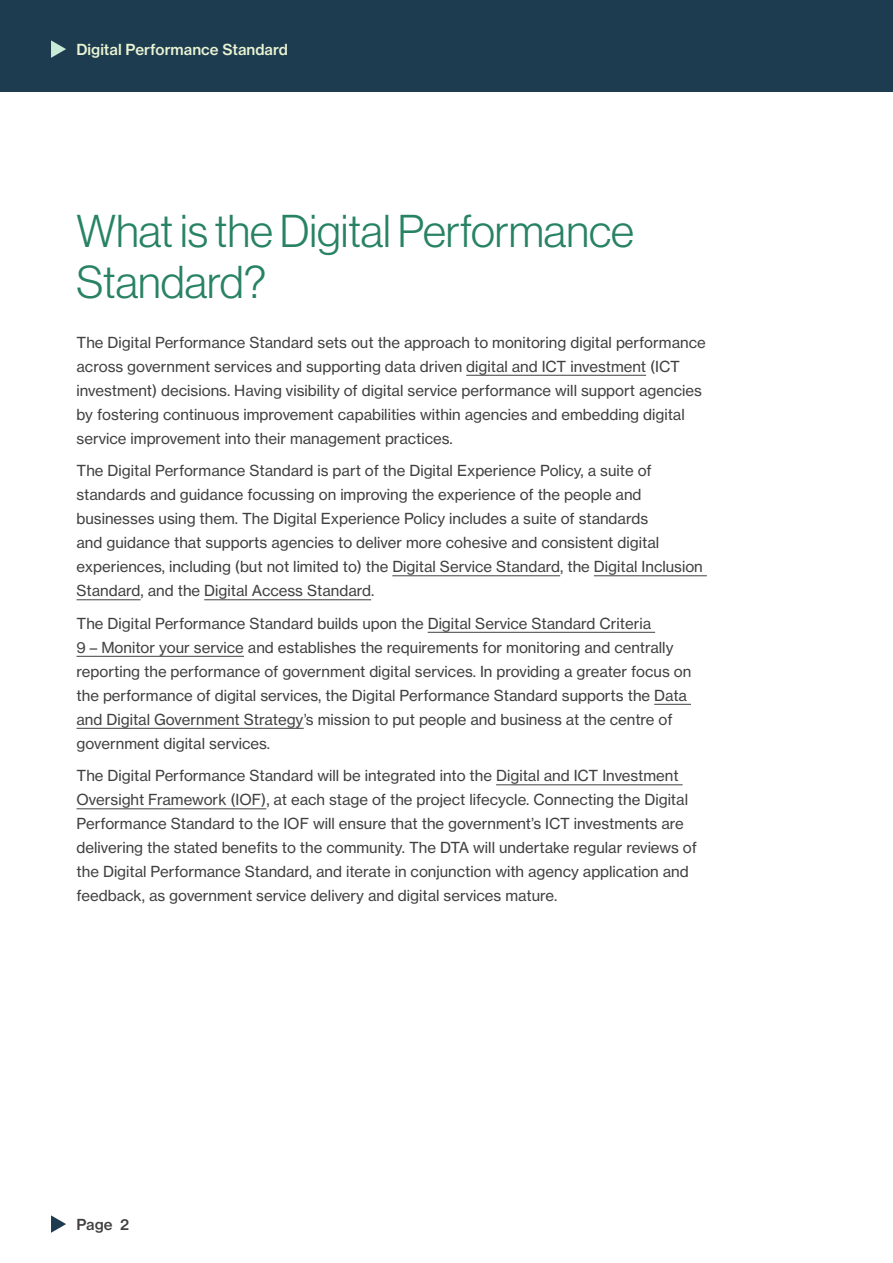
<style>
.page{position:relative;width:893px;height:1263px;background:#fff}
.page>*{position:absolute;margin:0;border:0;box-sizing:border-box;transform-origin:0 0}
.Heading_1{font:45px/51px "N Haas Grotesk DS Pro 45 Lt";color:#288264}
.t1{font:15px/24px "N Haas Grotesk TX Pro 55 Rg";color:#414141}
.t2{font:15px "N Haas Grotesk TX Pro 65 Md";color:#ebf5d4}
.t3{font:15px "N Haas Grotesk TX Pro 65 Md";color:#414141}
</style>
<div class="page">
<div style="left:0;top:0;width:893px;height:91px;background:#1e3c50"></div>
<hr style="left:466px;top:375px;width:180px;height:1px;background:#414141">
<hr style="left:392px;top:575px;width:168px;height:1px;background:#414141">
<hr style="left:594px;top:575px;width:113px;height:1px;background:#414141">
<hr style="left:77px;top:599px;width:64px;height:1px;background:#414141">
<hr style="left:204px;top:599px;width:167px;height:1px;background:#414141">
<hr style="left:428px;top:632px;width:227px;height:1px;background:#414141">
<hr style="left:77px;top:656px;width:167px;height:1px;background:#414141">
<hr style="left:654px;top:704px;width:37px;height:1px;background:#414141">
<hr style="left:77px;top:728px;width:227px;height:1px;background:#414141">
<hr style="left:496px;top:784px;width:187px;height:1px;background:#414141">
<hr style="left:77px;top:808px;width:189px;height:1px;background:#414141">
<svg style="left:51px;top:40px;width:15px;height:18px"></svg>
<svg style="left:51px;top:1215px;width:15px;height:18px"></svg>
<p class="t2" style="left:77px;top:40px;width:213px">Digital Performance Standard</p>
<h1 class="Heading_1" style="left:77px;top:206px;width:559px">What is the Digital Performance<br>Standard?</h1>
<p class="t1" style="left:77px;top:330px;width:631px">The Digital Performance Standard sets out the approach to monitoring digital performance across government services and supporting data driven digital and ICT investment (ICT investment) decisions. Having visibility of digital service performance will support agencies by fostering continuous improvement capabilities within agencies and embedding digital service improvement into their management practices.</p>
<p class="t1" style="left:77px;top:459px;width:628px">The Digital Performance Standard is part of the Digital Experience Policy, a suite of standards and guidance focussing on improving the experience of the people and businesses using them. The Digital Experience Policy includes a suite of standards<br>and guidance that supports agencies to deliver more cohesive and consistent digital experiences, including (but not limited to) the Digital Service Standard, the Digital Inclusion Standard, and the Digital Access Standard.</p>
<p class="t1" style="left:77px;top:611px;width:616px">The Digital Performance Standard builds upon the Digital Service Standard Criteria<br>9 – Monitor your service and establishes the requirements for monitoring and centrally reporting the performance of government digital services. In providing a greater focus on the performance of digital services, the Digital Performance Standard supports the Data and Digital Government Strategy’s mission to put people and business at the centre of government digital services.</p>
<p class="t1" style="left:77px;top:764px;width:622px">The Digital Performance Standard will be integrated into the Digital and ICT Investment Oversight Framework (IOF), at each stage of the project lifecycle. Connecting the Digital Performance Standard to the IOF will ensure that the government’s ICT investments are delivering the stated benefits to the community. The DTA will undertake regular reviews of the Digital Performance Standard, and iterate in conjunction with agency application and feedback, as government service delivery and digital services mature.</p>
<p class="t3" style="left:77px;top:1215px;width:54px">Page 2</p>
</div>
